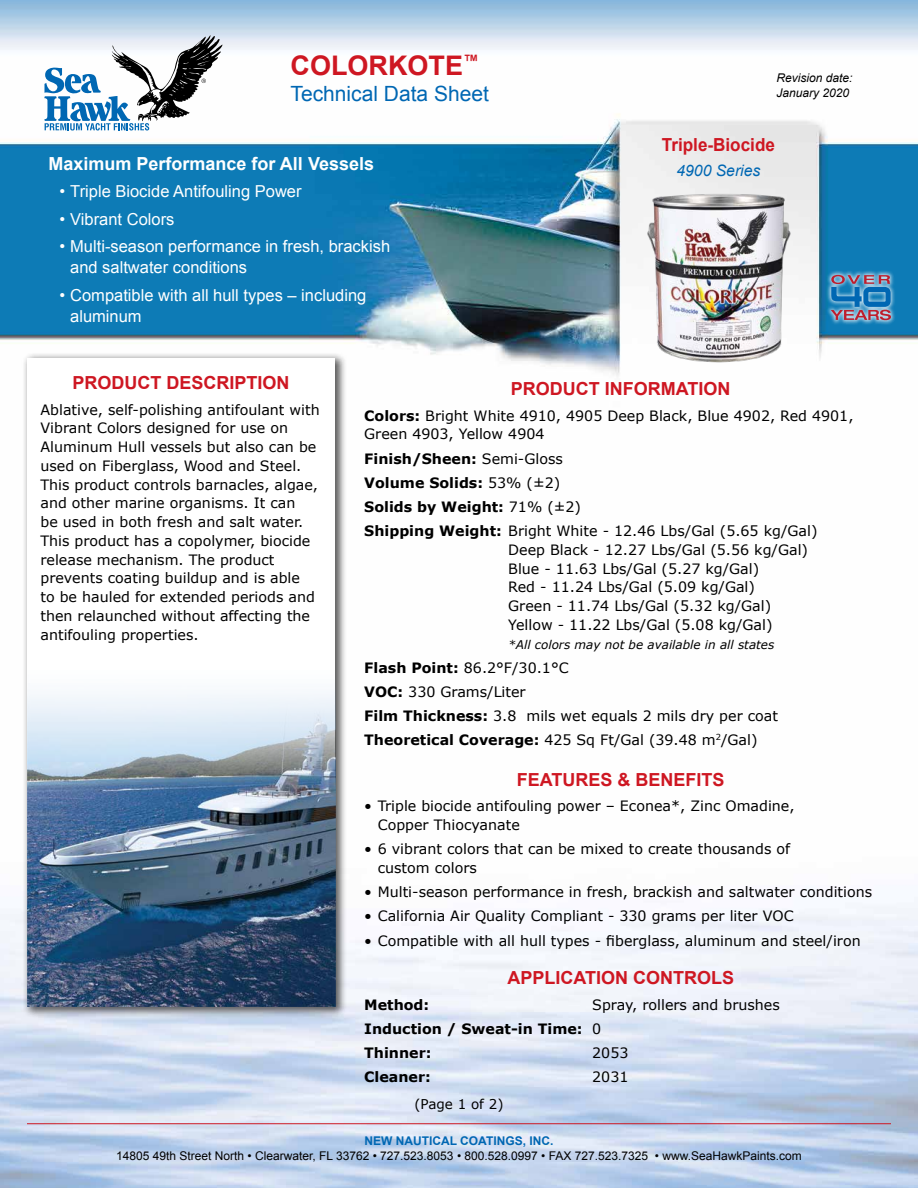
<style>
.page{position:relative;width:918px;height:1188px;background:#fff}
.page>*{position:absolute;margin:0;border:0;box-sizing:border-box;transform-origin:0 0}
.t1{font:700 27px "Arial";color:#ce1722}
.t2{font:21px "Arial";color:#0067b3}
.t3{font:700 18px "Arial";color:#ce1722}
.t4{font:700 18px "Arial";color:#fff}
.t5{font:700 18px "Arial";color:#ce1722;scale:.95 1}
.t6{font:16.5px/21px "Arial";color:#fff}
.t7{font:italic 15.75px "Arial";color:#0067b3}
.t8{font:14.25px/18.8px "Verdana";color:#000}
.t9{font:700 14.25px/24.2px "Verdana";color:#000}
.t10{font:13.5px "Verdana";color:#000}
.t11{font:12px "Arial";color:#000}
.t12{font:italic 12px "Verdana";color:#000}
.t13{font:700 12px "Arial";color:#0067b3}
.t14{font:italic 12px/14.4px "Arial";color:#000}
.s1{font-weight:700}
.s2{font-weight:400}
</style>
<div class="page">
<img style="left:0;top:0;width:918px;height:1188px">
<div style="left:22px;top:352px;width:326px;height:667px;background:#000;opacity:.65"></div>
<div style="left:28px;top:359px;width:307px;height:647px;background:#fff"></div>
<hr style="left:27px;top:1123px;width:864px;height:1px;background:#ce1722">
<img style="left:641px;top:185px;width:156px;height:180px">
<img style="left:28px;top:692px;width:307px;height:314px">
<svg style="left:44px;top:35px;width:178px;height:95px"></svg>
<div style="left:826px;top:270px;width:70px;height:55px;background:#fff;opacity:.75"></div>
<svg style="left:831px;top:275px;width:60px;height:45px"></svg>
<h1 class="t1" style="left:291px;top:48px;width:190px">COLORKOTE<sup>™</sup></h1>
<h2 class="t2" style="left:291px;top:80px;width:200px">Technical Data Sheet</h2>
<p class="t4" style="left:49px;top:151px;width:327px">Maximum Performance for All Vessels</p>
<p class="t6" style="left:59px;top:181px;width:244px">• Triple Biocide Antifouling Power</p>
<p class="t6" style="left:59px;top:209px;width:117px">• Vibrant Colors</p>
<p class="t6" style="left:70px;top:236px;width:322px;text-indent:-11px">• Multi-season performance in fresh, brackish and saltwater conditions</p>
<p class="t6" style="left:70px;top:285px;width:298px;text-indent:-11px">• Compatible with all hull types – including aluminum</p>
<p class="t14" style="left:777px;top:71px;width:78px">Revision date:<br>January 2020</p>
<p class="t5" style="left:662px;top:133px;width:121px">Triple-Biocide</p>
<p class="t7" style="left:676px;top:161px;width:86px">4900 Series</p>
<p class="t3" style="left:72px;top:371px;width:219px">PRODUCT DESCRIPTION</p>
<p class="t8" style="left:40px;top:400px;width:281px">Ablative, self-polishing antifoulant with Vibrant Colors designed for use on Aluminum Hull vessels but also can be used on Fiberglass, Wood and Steel.<br>This product controls barnacles, algae, and other marine organisms. It can<br>be used in both fresh and salt water.<br>This product has a copolymer, biocide release mechanism. The product prevents coating buildup and is able<br>to be hauled for extended periods and then relaunched without affecting the antifouling properties.</p>
<p class="t3" style="left:511px;top:377px;width:221px">PRODUCT INFORMATION</p>
<p class="t8" style="left:364px;top:406px;width:491px"><span class="s1">Colors:</span> Bright White 4910, 4905 Deep Black, Blue 4902, Red 4901,<br>Green 4903, Yellow 4904</p>
<p class="t8" style="left:364px;top:447px;width:455px;line-height:24.2px"><span class="s1">Finish/Sheen:</span> Semi-Gloss<br><span class="s1">Volume Solids:</span> 53% (±2)<br><span class="s1">Solids by Weight:</span> 71% (±2)<br><span class="s1">Shipping Weight:</span> Bright White - 12.46 Lbs/Gal (5.65 kg/Gal)</p>
<p class="t8" style="left:508px;top:540px;width:301px">Deep Black - 12.27 Lbs/Gal (5.56 kg/Gal)<br>Blue - 11.63 Lbs/Gal (5.27 kg/Gal)<br>Red - 11.24 Lbs/Gal (5.09 kg/Gal)<br>Green - 11.74 Lbs/Gal (5.32 kg/Gal)<br>Yellow - 11.22 Lbs/Gal (5.08 kg/Gal)</p>
<p class="t12" style="left:508px;top:637px;width:268px">*All colors may not be available in all states</p>
<p class="t8" style="left:364px;top:656px;width:415px;line-height:24.2px"><span class="s1">Flash Point:</span> 86.2°F/30.1°C<br><span class="s1">VOC:</span> 330 Grams/Liter<br><span class="s1">Film Thickness:</span> 3.8 mils wet equals 2 mils dry per coat <span class="s1">Theoretical Coverage:</span> 425 Sq Ft/Gal (39.48 m<sup>2</sup>/Gal)</p>
<p class="t3" style="left:517px;top:768px;width:209px">FEATURES &amp; BENEFITS</p>
<p class="t8" style="left:378px;top:797px;width:418px;text-indent:-13px">• Triple biocide antifouling power – Econea*, Zinc Omadine,<br>Copper Thiocyanate</p>
<p class="t8" style="left:378px;top:840px;width:414px;text-indent:-13px">• 6 vibrant colors that can be mixed to create thousands of custom colors</p>
<p class="t8" style="left:364px;top:883px;width:509px">• Multi-season performance in fresh, brackish and saltwater conditions</p>
<p class="t8" style="left:364px;top:907px;width:431px">• California Air Quality Compliant - 330 grams per liter VOC</p>
<p class="t8" style="left:364px;top:931px;width:498px">• Compatible with all hull types - fiberglass, aluminum and steel/iron</p>
<p class="t3" style="left:507px;top:966px;width:228px">APPLICATION CONTROLS</p>
<p class="t9" style="left:364px;top:993px;width:67px">Method:</p>
<p class="t9" style="left:364px;top:993px;width:417px;text-indent:228px"><span class="s2">Spray, rollers and brushes<br></span>Induction / Sweat-in Time: <span class="s2">0<br></span>Thinner:</p>
<p class="t8" style="left:592px;top:1044px;width:38px">2053</p>
<p class="t9" style="left:364px;top:1065px;width:68px">Cleaner:</p>
<p class="t8" style="left:592px;top:1068px;width:38px">2031</p>
<p class="t10" style="left:415px;top:1096px;width:91px">(Page 1 of 2)</p>
<p class="t13" style="left:365px;top:1133px;width:190px">NEW NAUTICAL COATINGS, INC.</p>
<p class="t11" style="left:116px;top:1148px;width:687px">14805 49th Street North • Clearwater, FL 33762 • 727.523.8053 • 800.528.0997 • FAX 727.523.7325 • www.SeaHawkPaints.com</p>
</div>
